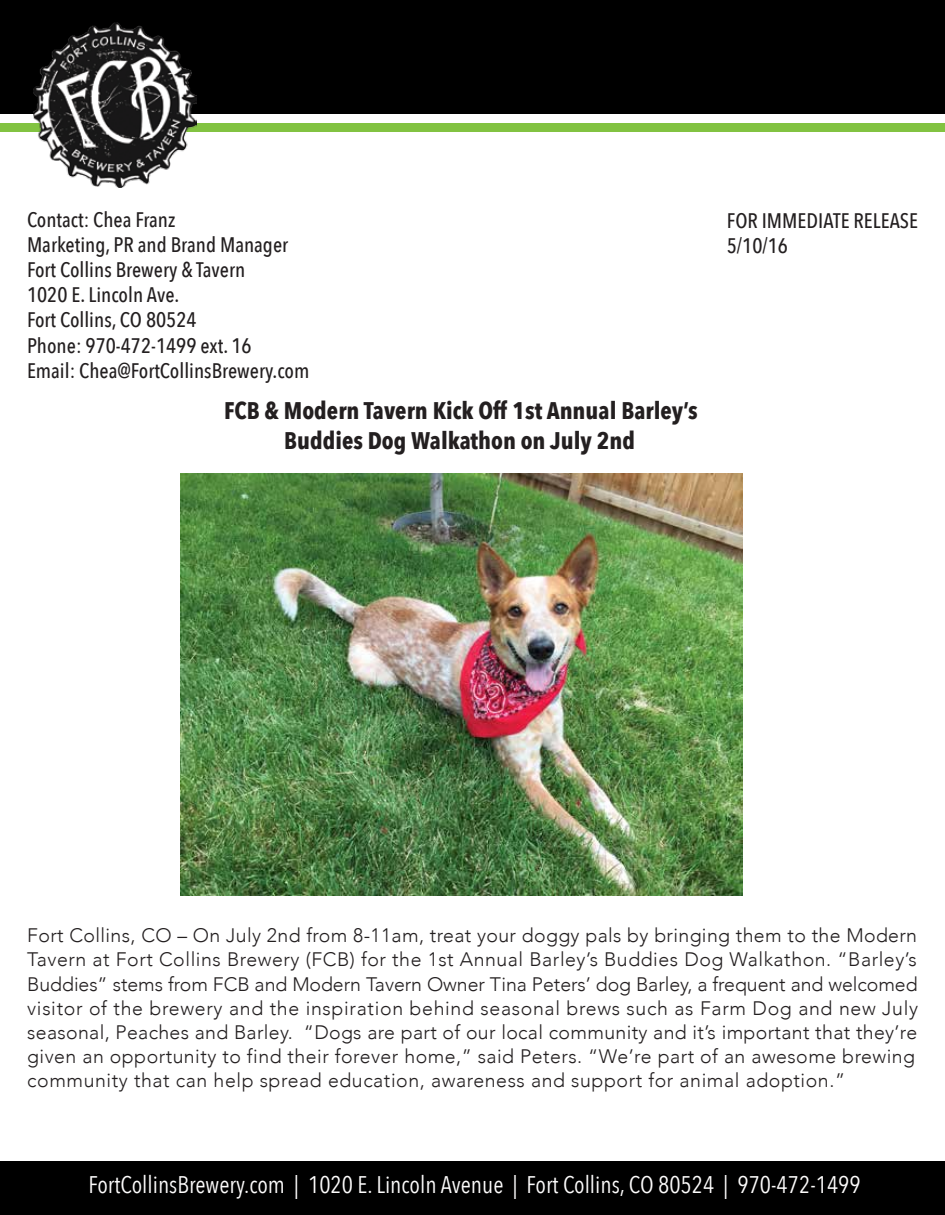
<style>
.page{position:relative;width:945px;height:1215px;background:#fff}
.page>*{position:absolute;margin:0;border:0;box-sizing:border-box;transform-origin:0 0}
.t1{font:24px "Avenir Next Condensed";color:#fdfcfc}
.t2{font:700 24px/30.8px "Avenir Next Condensed";color:#231f20;text-align:center}
.t3{font:500 21px/25.2px "Avenir Next Condensed";color:#231f20}
.t4{font:300 19.5px/24px "Avenir";letter-spacing:.025em;color:#231f20}
</style>
<div class="page">
<div style="left:0;top:0;width:944px;height:112px;background:#000"></div>
<div style="left:0;top:123px;width:945px;height:9px;background:#82c341"></div>
<img style="left:33px;top:22px;width:164px;height:166px">
<img style="left:180px;top:473px;width:563px;height:422px">
<div style="left:0;top:1161px;width:945px;height:54px;background:#000"></div>
<p class="t3" style="left:27px;top:207px;width:284px">Contact: Chea Franz<br>Marketing, PR and Brand Manager<br>Fort Collins Brewery &amp; Tavern<br>1020 E. Lincoln Ave.<br>Fort Collins, CO 80524<br>Phone: 970-472-1499 ext. 16<br>Email: Chea@FortCollinsBrewery.com</p>
<p class="t3" style="left:727px;top:208px;width:193px">FOR IMMEDIATE RELEASE<br>5/10/16</p>
<p class="t2" style="left:224px;top:395px;width:475px">FCB &amp; Modern Tavern Kick Off 1st Annual Barley’s<br>Buddies Dog Walkathon on July 2nd</p>
<p class="t4" style="left:27px;top:924px;width:892px">Fort Collins, CO – On July 2nd from 8-11am, treat your doggy pals by bringing them to the Modern Tavern at Fort Collins Brewery (FCB) for the 1st Annual Barley’s Buddies Dog Walkathon. “Barley’s Buddies” stems from FCB and Modern Tavern Owner Tina Peters’ dog Barley, a frequent and welcomed visitor of the brewery and the inspiration behind seasonal brews such as Farm Dog and new July seasonal, Peaches and Barley. “Dogs are part of our local community and it’s important that they’re given an opportunity to find their forever home,” said Peters. “We’re part of an awesome brewing community that can help spread education, awareness and support for animal adoption.”</p>
<p class="t1" style="left:89px;top:1165px;width:774px">FortCollinsBrewery.com | 1020 E. Lincoln Avenue | Fort Collins, CO 80524 | 970-472-1499</p>
</div>
